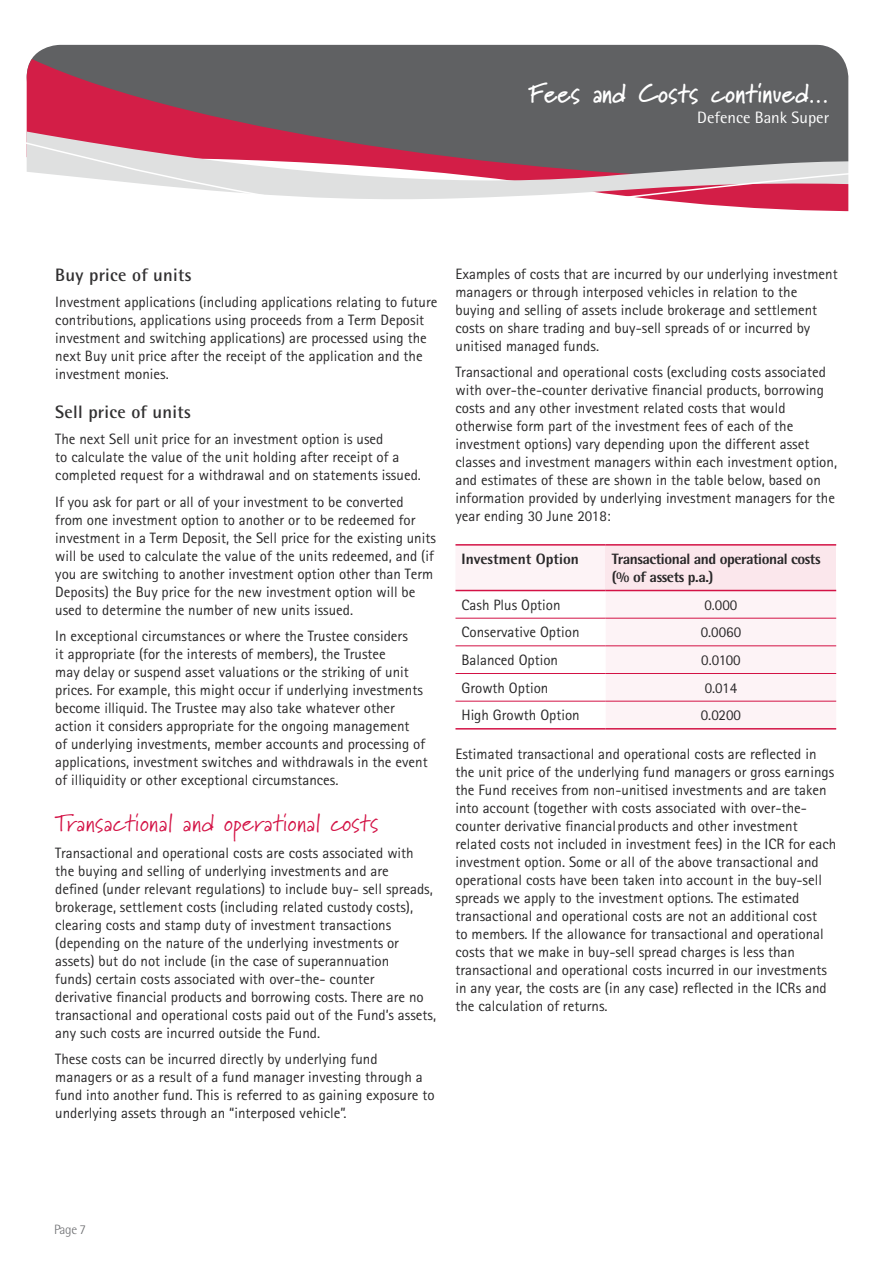
<style>
.page{position:relative;width:893px;height:1263px;background:#fff}
.page>*{position:absolute;margin:0;border:0;box-sizing:border-box;transform-origin:0 0}
.t1{font:700 25.5px "Marydale";color:#fff}
.header_didot{font:24px "Marydale";letter-spacing:.015em;color:#d31245}
.Header_sub{font:700 18px "Rotis Semi Sans Std";letter-spacing:.015em;color:#313031}
.t2{font:16.5px "Rotis Semi Sans Std";color:#fff}
.Body_text{font:15px/18px "Rotis Sans Serif Std";color:#292829}
.Body_text-2{font:800 15px/18px "Rotis Semi Sans Std";letter-spacing:-.03em;color:#292829}
.Body_text-3{font:800 15px "Rotis Semi Sans Std";color:#292829}
.t3{font:300 13.5px "Rotis Semi Sans Std";color:#6d6e71}
</style>
<div class="page">
<svg style="left:26px;top:44px;width:823px;height:168px;background:#987a82"></svg>
<svg style="left:455px;top:546px;width:381px;height:182px;fill:#fdf3f6"></svg>
<div style="left:606px;top:545px;width:230px;height:45px;background:#fbe7ec"></div>
<hr style="left:455px;top:544px;width:151px;height:2px;background:#d31245">
<hr style="left:606px;top:544px;width:230px;height:2px;background:#d31245">
<hr style="left:455px;top:590px;width:151px;height:1px;background:#d31245">
<hr style="left:606px;top:590px;width:230px;height:1px;background:#d31245">
<hr style="left:455px;top:728px;width:151px;height:1px;background:#d31245">
<hr style="left:606px;top:728px;width:230px;height:1px;background:#d31245">
<hr style="left:455px;top:618px;width:151px;height:1px;background:#d31245">
<hr style="left:606px;top:618px;width:230px;height:1px;background:#d31245">
<hr style="left:455px;top:646px;width:151px;height:1px;background:#d31245">
<hr style="left:606px;top:646px;width:230px;height:1px;background:#d31245">
<hr style="left:455px;top:673px;width:151px;height:1px;background:#d31245">
<hr style="left:606px;top:673px;width:230px;height:1px;background:#d31245">
<hr style="left:455px;top:701px;width:151px;height:1px;background:#d31245">
<hr style="left:606px;top:701px;width:230px;height:1px;background:#d31245">
<h1 class="t1" style="left:530px;top:78px;width:301px">Fees and Costs continued...</h1>
<p class="t2" style="left:697px;top:108px;width:133px">Defence Bank Super</p>
<p class="Header_sub" style="left:55px;top:264px;width:138px">Buy price of units</p>
<p class="Body_text" style="left:55px;top:293px;width:384px">Investment applications (including applications relating to future contributions, applications using proceeds from a Term Deposit investment and switching applications) are processed using the next Buy unit price after the receipt of the application and the investment monies.</p>
<p class="Header_sub" style="left:55px;top:401px;width:137px">Sell price of units</p>
<p class="Body_text" style="left:55px;top:430px;width:367px">The next Sell unit price for an investment option is used<br>to calculate the value of the unit holding after receipt of a completed request for a withdrawal and on statements issued.</p>
<p class="Body_text" style="left:55px;top:493px;width:382px">If you ask for part or all of your investment to be converted<br>from one investment option to another or to be redeemed for investment in a Term Deposit, the Sell price for the existing units will be used to calculate the value of the units redeemed, and (if you are switching to another investment option other than Term Deposits) the Buy price for the new investment option will be used to determine the number of new units issued.</p>
<p class="Body_text" style="left:55px;top:627px;width:374px">In exceptional circumstances or where the Trustee considers<br>it appropriate (for the interests of members), the Trustee<br>may delay or suspend asset valuations or the striking of unit prices. For example, this might occur if underlying investments become illiquid. The Trustee may also take whatever other action it considers appropriate for the ongoing management<br>of underlying investments, member accounts and processing of applications, investment switches and withdrawals in the event of illiquidity or other exceptional circumstances.</p>
<p class="header_didot" style="left:55px;top:809px;width:324px">Transactional and operational costs</p>
<p class="Body_text" style="left:55px;top:843px;width:382px">Transactional and operational costs are costs associated with the buying and selling of underlying investments and are<br>defined (under relevant regulations) to include buy- sell spreads, brokerage, settlement costs (including related custody costs), clearing costs and stamp duty of investment transactions (depending on the nature of the underlying investments or assets) but do not include (in the case of superannuation<br>funds) certain costs associated with over-the- counter<br>derivative financial products and borrowing costs. There are no transactional and operational costs paid out of the Fund’s assets, any such costs are incurred outside the Fund.</p>
<p class="Body_text" style="left:55px;top:1050px;width:381px">These costs can be incurred directly by underlying fund managers or as a result of a fund manager investing through a fund into another fund. This is referred to as gaining exposure to underlying assets through an “interposed vehicle”.</p>
<p class="Body_text" style="left:455px;top:264px;width:384px">Examples of costs that are incurred by our underlying investment managers or through interposed vehicles in relation to the buying and selling of assets include brokerage and settlement costs on share trading and buy-sell spreads of or incurred by unitised managed funds.</p>
<p class="Body_text" style="left:455px;top:363px;width:383px">Transactional and operational costs (excluding costs associated with over-the-counter derivative financial products, borrowing costs and any other investment related costs that would otherwise form part of the investment fees of each of the investment options) vary depending upon the different asset classes and investment managers within each investment option, and estimates of these are shown in the table below, based on information provided by underlying investment managers for the year ending 30 June 2018:</p>
<p class="Body_text-3" style="left:461px;top:549px;width:119px">Investment Option</p>
<p class="Body_text-2" style="left:612px;top:550px;width:210px">Transactional and operational costs (% of assets p.a.)</p>
<p class="Body_text" style="left:461px;top:595px;width:101px">Cash Plus Option</p>
<p class="Body_text" style="left:704px;top:595px;width:35px">0.000</p>
<p class="Body_text" style="left:461px;top:623px;width:120px">Conservative Option</p>
<p class="Body_text" style="left:701px;top:623px;width:42px">0.0060</p>
<p class="Body_text" style="left:461px;top:651px;width:98px">Balanced Option</p>
<p class="Body_text" style="left:701px;top:651px;width:41px">0.0100</p>
<p class="Body_text" style="left:461px;top:678px;width:88px">Growth Option</p>
<p class="Body_text" style="left:705px;top:678px;width:34px">0.014</p>
<p class="Body_text" style="left:461px;top:706px;width:120px">High Growth Option</p>
<p class="Body_text" style="left:701px;top:706px;width:42px">0.0200</p>
<p class="Body_text" style="left:455px;top:744px;width:382px">Estimated transactional and operational costs are reflected in the unit price of the underlying fund managers or gross earnings the Fund receives from non-unitised investments and are taken into account (together with costs associated with over-the&shy;counter derivative financialproducts and other investment related costs not included in investment fees) in the ICR for each investment option. Some or all of the above transactional and operational costs have been taken into account in the buy-sell spreads we apply to the investment options. The estimated transactional and operational costs are not an additional cost<br>to members. If the allowance for transactional and operational costs that we make in buy-sell spread charges is less than transactional and operational costs incurred in our investments in any year, the costs are (in any case) reflected in the ICRs and the calculation of returns.</p>
<p class="t3" style="left:54px;top:1222px;width:34px">Page 7</p>
</div>
